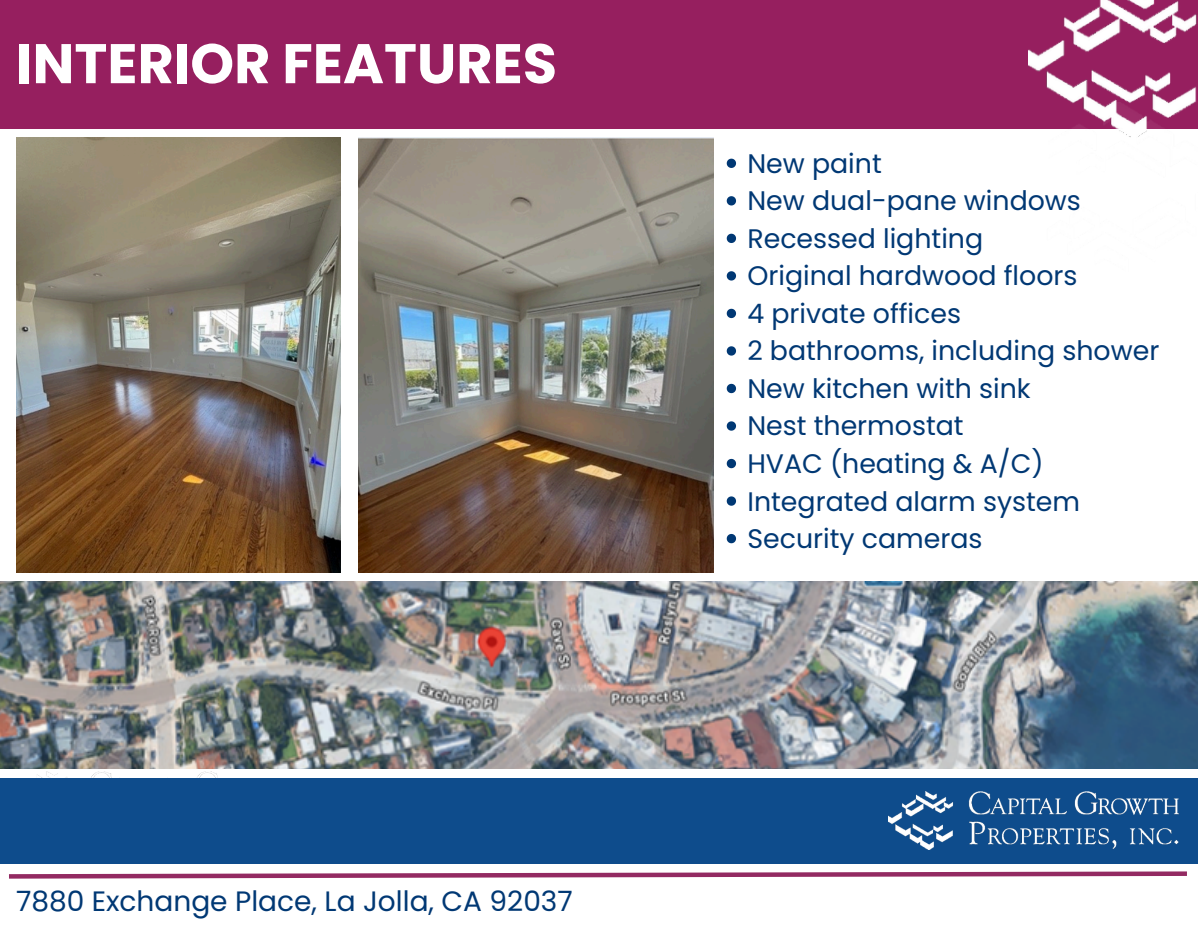
<style>
.page{position:relative;width:1198px;height:926px;background:#fff}
.page>*{position:absolute;margin:0;border:0;box-sizing:border-box;transform-origin:0 0}
.t1{font:700 55.72px "Poppins";color:#fff}
.t2{font:28px "Poppins";color:#003874}
.t3{font:26.8px/37.5px "Poppins";color:#003874}
</style>
<div class="page">
<svg style="left:9px;top:871px;width:1178px;height:8px"></svg>
<div style="left:0;top:0;width:1197px;height:128px;background:#961f5f"></div>
<img style="left:37px;top:771px;width:181px;height:6px">
<div style="left:0;top:777px;width:1197px;height:86px;background:#0e4c8c"></div>
<img style="left:888px;top:791px;width:290px;height:58px">
<img style="left:0;top:581px;width:1197px;height:187px">
<img style="left:1028px;top:0;width:169px;height:137px">
<img style="left:358px;top:138px;width:355px;height:434px">
<img style="left:16px;top:138px;width:325px;height:434px">
<svg style="left:726px;top:159px;width:10px;height:9px"></svg>
<svg style="left:726px;top:196px;width:10px;height:9px"></svg>
<svg style="left:726px;top:234px;width:10px;height:9px"></svg>
<svg style="left:726px;top:271px;width:10px;height:9px"></svg>
<svg style="left:726px;top:309px;width:10px;height:9px"></svg>
<svg style="left:726px;top:346px;width:10px;height:9px"></svg>
<svg style="left:726px;top:384px;width:10px;height:9px"></svg>
<svg style="left:726px;top:421px;width:10px;height:9px"></svg>
<svg style="left:726px;top:459px;width:10px;height:9px"></svg>
<svg style="left:726px;top:496px;width:10px;height:9px"></svg>
<svg style="left:726px;top:534px;width:10px;height:9px"></svg>
<h1 class="t1" style="left:16px;top:25px;width:542px">INTERIOR FEATURES</h1>
<p class="t2" style="left:16px;top:881px;width:558px">7880 Exchange Place, La Jolla, CA 92037</p>
<p class="t3" style="left:747px;top:144px;width:413px">New paint<br>New dual-pane windows<br>Recessed lighting<br>Original hardwood floors<br>4 private offices<br>2 bathrooms, including shower<br>New kitchen with sink<br>Nest thermostat<br>HVAC (heating &amp; A/C)<br>Integrated alarm system<br>Security cameras</p>
</div>
